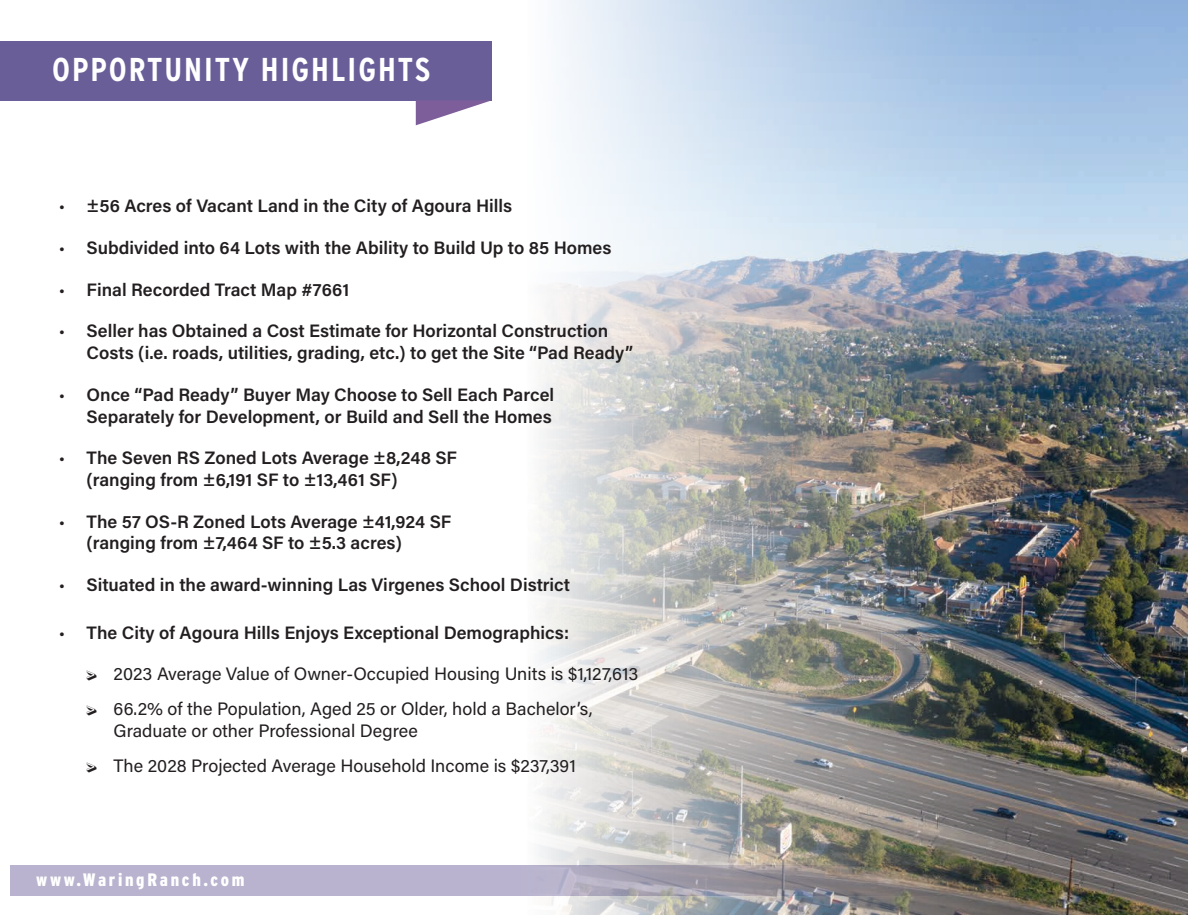
<style>
.page{position:relative;width:1188px;height:918px;background:#fff}
.page>*{position:absolute;margin:0;border:0;box-sizing:border-box;transform-origin:0 0}
.t1{font:700 33px "Interstate Condensed";letter-spacing:.06em;color:#fff}
.t2{font:600 18px/21.6px "Acumin Pro";color:#231f20}
.t3{font:18px/35.1px "Acumin Pro";color:#231f20}
.t4{font:900 18px "Interstate Condensed";letter-spacing:.15em;color:#fff}
.s1{font-family:"Myriad Pro";font-weight:400}
.s2{font-family:"Rig Medium Fill"}
</style>
<div class="page">
<div style="left:11px;top:865px;width:1166px;height:31px;background:#b9b3cf"></div>
<div style="left:0;top:41px;width:491px;height:59px;background:#6a5e99"></div>
<svg style="left:416px;top:100px;width:76px;height:25px"></svg>
<img style="left:538px;top:0;width:650px;height:915px">
<h1 class="t1" style="left:52px;top:51px;width:380px">OPPORTUNITY HIGHLIGHTS</h1>
<p class="t2" style="left:60px;top:194px;width:454px"><span class="s1">•</span> ±56 Acres of Vacant Land in the City of Agoura Hills</p>
<p class="t2" style="left:60px;top:236px;width:553px"><span class="s1">•</span> Subdivided into 64 Lots with the Ability to Build Up to 85 Homes</p>
<p class="t2" style="left:60px;top:278px;width:291px"><span class="s1">•</span> Final Recorded Tract Map #7661</p>
<p class="t2" style="left:87px;top:320px;width:548px;text-indent:-27px"><span class="s1">•</span> Seller has Obtained a Cost Estimate for Horizontal Construction<br>Costs (i.e. roads, utilities, grading, etc.) to get the Site “Pad Ready”</p>
<p class="t2" style="left:60px;top:383px;width:496px;text-align:right"><span class="s1">•</span> Once “Pad Ready” Buyer May Choose to Sell Each Parcel<br>Separately for Development, or Build and Sell the Homes</p>
<p class="t2" style="left:87px;top:447px;width:372px;text-indent:-27px"><span class="s1">•</span> The Seven RS Zoned Lots Average ±8,248 SF (ranging from ±6,191 SF to ±13,461 SF)</p>
<p class="t2" style="left:87px;top:510px;width:366px;text-indent:-27px"><span class="s1">•</span> The 57 OS-R Zoned Lots Average ±41,924 SF (ranging from ±7,464 SF to ±5.3 acres)</p>
<p class="t2" style="left:60px;top:573px;width:512px"><span class="s1">•</span> Situated in the award-winning Las Virgenes School District</p>
<p class="t2" style="left:60px;top:621px;width:511px"><span class="s1">•</span> The City of Agoura Hills Enjoys Exceptional Demographics:</p>
<p class="t3" style="left:87px;top:656px;width:553px"><span class="s2">&gt;</span> 2023 Average Value of Owner-Occupied Housing Units is $1,127,613 <span class="s2">&gt;</span> 66.2% of the Population, Aged 25 or Older, hold a Bachelor’s,</p>
<p class="t3" style="left:87px;top:713px;width:491px;text-indent:27px">Graduate or other Professional Degree<br><span class="s2">&gt;</span> The 2028 Projected Average Household Income is $237,391</p>
<p class="t4" style="left:36px;top:870px;width:210px">www.WaringRanch.com</p>
</div>
